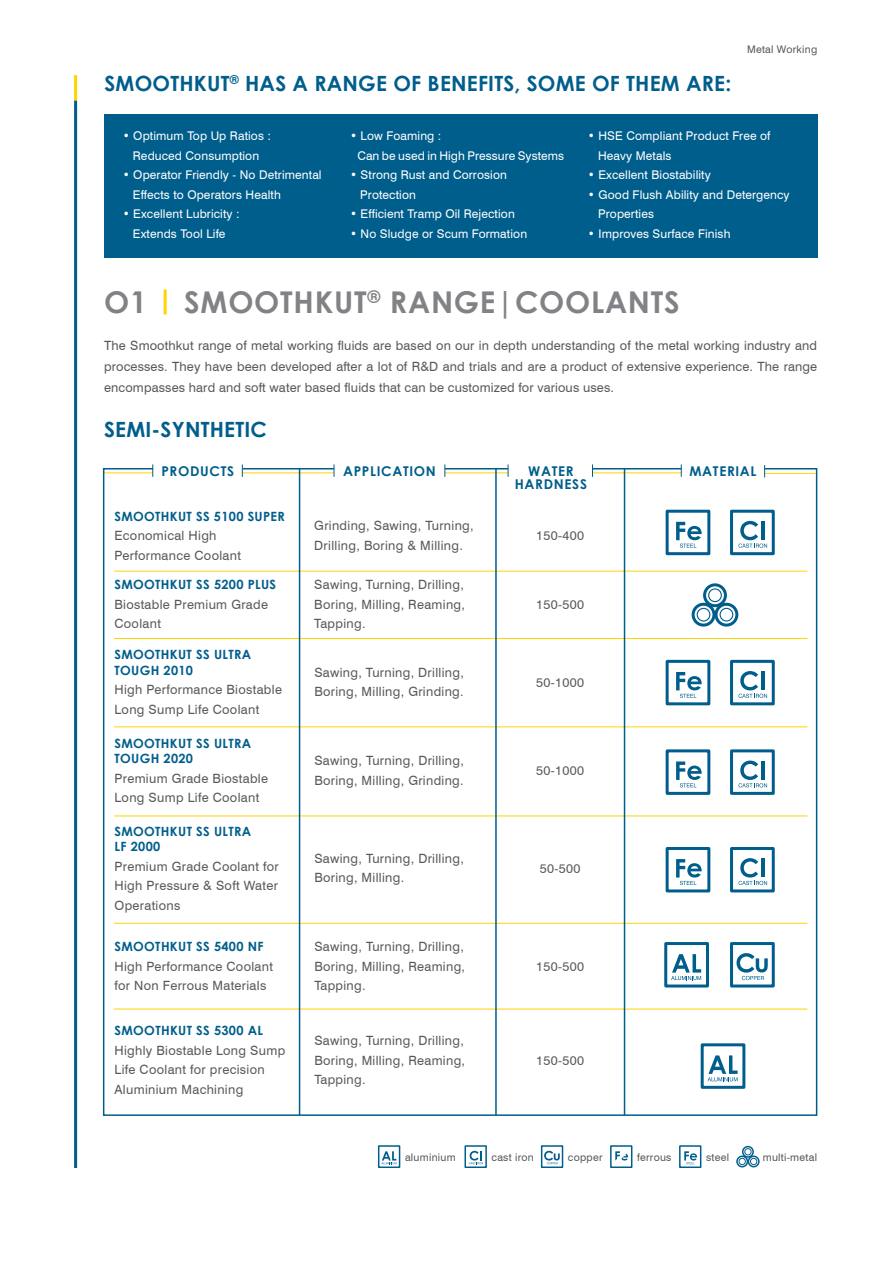
<style>
.page{position:relative;width:893px;height:1263px;background:#fff}
.page>*{position:absolute;margin:0;border:0;box-sizing:border-box;transform-origin:0 0}
.t1{font:700 30px "Century Gothic";letter-spacing:.025em;color:#808285}
.t2{font:700 21px "Century Gothic";letter-spacing:.01em;color:#005e8c}
.t3{font:700 13.5px/13.5px "Century Gothic";letter-spacing:.05em;color:#005e8c;text-align:center}
.t4{font:12.75px/19.5px "Swiss 721 BT";letter-spacing:.025em;color:#58595b}
.t5{font:700 12.75px/15.3px "Century Gothic";letter-spacing:.025em;color:#005e8c}
.t6{font:12px/19.5px "Swiss 721 BT";letter-spacing:.01em;color:#fff}
.t7{font:10.5px "Swiss 721 BT";letter-spacing:.025em;color:#58595b}
</style>
<div class="page">
<svg style="left:102px;top:467px;width:716px;height:649px"></svg>
<hr style="left:765px;top:473px;width:51px;height:1px;background:#ffd400">
<svg style="left:764px;top:465px;width:1px;height:12px"></svg>
<hr style="left:624px;top:469px;width:1px;height:646px;background:#005e8c">
<hr style="left:74px;top:100px;width:3px;height:1068px;background:#005e8c">
<hr style="left:74px;top:75px;width:3px;height:26px;background:#ffd400">
<hr style="left:164px;top:289px;width:3px;height:25px;background:#ffd400">
<div style="left:105px;top:114px;width:713px;height:143px;background:#005e8c"></div>
<div style="left:730px;top:510px;width:45px;height:45px;background:#fff;border:3px solid #005e8c"></div>
<svg style="left:738px;top:521px;width:29px;height:27px"></svg>
<hr style="left:761px;top:521px;width:3px;height:19px;background:#005e8c">
<div style="left:730px;top:660px;width:45px;height:45px;background:#fff;border:3px solid #005e8c"></div>
<svg style="left:738px;top:671px;width:29px;height:27px"></svg>
<hr style="left:761px;top:671px;width:3px;height:19px;background:#005e8c">
<div style="left:730px;top:749px;width:45px;height:46px;background:#fff;border:3px solid #005e8c"></div>
<svg style="left:738px;top:760px;width:29px;height:27px"></svg>
<hr style="left:761px;top:761px;width:3px;height:18px;background:#005e8c">
<div style="left:730px;top:847px;width:45px;height:45px;background:#fff;border:3px solid #005e8c"></div>
<svg style="left:738px;top:858px;width:29px;height:27px"></svg>
<hr style="left:761px;top:859px;width:3px;height:18px;background:#005e8c">
<div style="left:701px;top:1043px;width:44px;height:46px;background:#fff;border:3px solid #005e8c"></div>
<svg style="left:707px;top:1055px;width:31px;height:26px"></svg>
<div style="left:664px;top:942px;width:45px;height:45px;background:#fff;border:3px solid #005e8c"></div>
<svg style="left:671px;top:954px;width:30px;height:26px"></svg>
<div style="left:666px;top:510px;width:44px;height:45px;background:#fff;border:3px solid #005e8c"></div>
<svg style="left:676px;top:522px;width:26px;height:26px"></svg>
<div style="left:666px;top:660px;width:44px;height:45px;background:#fff;border:3px solid #005e8c"></div>
<svg style="left:676px;top:672px;width:26px;height:26px"></svg>
<div style="left:666px;top:749px;width:44px;height:46px;background:#fff;border:3px solid #005e8c"></div>
<svg style="left:676px;top:761px;width:26px;height:26px"></svg>
<div style="left:666px;top:847px;width:44px;height:45px;background:#fff;border:3px solid #005e8c"></div>
<svg style="left:676px;top:859px;width:26px;height:26px"></svg>
<div style="left:692px;top:603px;width:23px;height:24px;border:3px solid #005e8c;border-radius:50%"></div>
<div style="left:697px;top:608px;width:13px;height:13px;border:1px solid #005e8c;border-radius:50%"></div>
<div style="left:714px;top:603px;width:24px;height:24px;border:3px solid #005e8c;border-radius:50%"></div>
<div style="left:720px;top:608px;width:13px;height:13px;border:1px solid #005e8c;border-radius:50%"></div>
<div style="left:703px;top:583px;width:24px;height:24px;border:3px solid #005e8c;border-radius:50%"></div>
<div style="left:708px;top:588px;width:14px;height:14px;border:1px solid #005e8c;border-radius:50%"></div>
<div style="left:730px;top:942px;width:45px;height:45px;background:#fff;border:3px solid #005e8c"></div>
<svg style="left:736px;top:953px;width:32px;height:27px"></svg>
<div style="left:610px;top:1145px;width:22px;height:23px;background:#fff;border:2px solid #005e8c"></div>
<svg style="left:615px;top:1151px;width:14px;height:10px"></svg>
<div style="left:464px;top:1145px;width:23px;height:23px;background:#fff;border:2px solid #005e8c"></div>
<svg style="left:469px;top:1151px;width:14px;height:13px"></svg>
<svg style="left:378px;top:1145px;width:22px;height:23px"></svg>
<svg style="left:381px;top:1151px;width:15px;height:13px"></svg>
<div style="left:679px;top:1145px;width:22px;height:23px;background:#fff;border:2px solid #005e8c"></div>
<svg style="left:684px;top:1151px;width:13px;height:13px"></svg>
<div style="left:736px;top:1155px;width:12px;height:12px;border:2px solid #005e8c;border-radius:50%"></div>
<div style="left:739px;top:1158px;width:7px;height:7px;border:1px solid #005e8c;border-radius:50%"></div>
<div style="left:748px;top:1155px;width:12px;height:12px;border:2px solid #005e8c;border-radius:50%"></div>
<div style="left:750px;top:1158px;width:7px;height:7px;border:1px solid #005e8c;border-radius:50%"></div>
<div style="left:742px;top:1146px;width:12px;height:12px;border:2px solid #005e8c;border-radius:50%"></div>
<div style="left:744px;top:1148px;width:7px;height:7px;border:1px solid #005e8c;border-radius:50%"></div>
<svg style="left:541px;top:1145px;width:22px;height:23px"></svg>
<svg style="left:544px;top:1151px;width:16px;height:13px"></svg>
<h2 class="t2" style="left:104px;top:70px;width:628px">SMOOTHKUT<sup>®</sup> HAS A RANGE OF BENEFITS, SOME OF THEM ARE:</h2>
<p class="t7" style="left:747px;top:43px;width:72px">Metal Working</p>
<p class="t6" style="left:123px;top:126px;width:150px;text-align:center">• Optimum Top Up Ratios :<br>Reduced Consumption</p>
<p class="t6" style="left:133px;top:165px;width:190px;text-indent:-10px">• Operator Friendly - No Detrimental<br>Effects to Operators Health</p>
<p class="t6" style="left:123px;top:204px;width:119px;text-align:center">• Excellent Lubricity :<br>Extends Tool Life</p>
<p class="t6" style="left:357px;top:126px;width:208px;text-indent:-7px">• Low Foaming :<br>Can be used in High Pressure Systems</p>
<p class="t6" style="left:360px;top:165px;width:148px;text-indent:-10px">• Strong Rust and Corrosion<br>Protection</p>
<p class="t6" style="left:350px;top:204px;width:166px">• Efficient Tramp Oil Rejection</p>
<p class="t6" style="left:350px;top:224px;width:179px">• No Sludge or Scum Formation</p>
<p class="t6" style="left:598px;top:126px;width:174px;text-indent:-10px">• HSE Compliant Product Free of<br>Heavy Metals</p>
<p class="t6" style="left:588px;top:165px;width:124px">• Excellent Biostability</p>
<p class="t6" style="left:598px;top:185px;width:193px;text-indent:-10px">• Good Flush Ability and Detergency<br>Properties</p>
<p class="t6" style="left:588px;top:224px;width:144px">• Improves Surface Finish</p>
<h1 class="t1" style="left:104px;top:283px;width:577px">O1 SMOOTHKUT<sup>®</sup> RANGE|COOLANTS</h1>
<p class="t4" style="left:104px;top:335px;width:714px;line-height:21px;text-align:justify">The Smoothkut range of metal working fluids are based on our in depth understanding of the metal working industry and processes. They have been developed after a lot of R&amp;D and trials and are a product of extensive experience. The range encompasses hard and soft water based fluids that can be customized for various uses.</p>
<h2 class="t2" style="left:104px;top:416px;width:164px">SEMI-SYNTHETIC</h2>
<p class="t3" style="left:161px;top:464px;width:74px">PRODUCTS</p>
<p class="t3" style="left:343px;top:464px;width:94px">APPLICATION</p>
<p class="t3" style="left:689px;top:464px;width:69px">MATERIAL</p>
<p class="t3" style="left:515px;top:464px;width:74px">WATER<br>HARDNESS</p>
<p class="t5" style="left:114px;top:508px;width:172px">SMOOTHKUT SS 5100 SUPER</p>
<p class="t4" style="left:114px;top:526px;width:128px">Economical High<br>Performance Coolant</p>
<p class="t4" style="left:314px;top:516px;width:161px">Grinding, Sawing, Turning,<br>Drilling, Boring &amp; Milling.</p>
<p class="t4" style="left:536px;top:526px;width:49px">150-400</p>
<p class="t5" style="left:114px;top:577px;width:163px">SMOOTHKUT SS 5200 PLUS</p>
<p class="t4" style="left:114px;top:594px;width:155px">Biostable Premium Grade<br>Coolant</p>
<p class="t4" style="left:314px;top:575px;width:152px;text-align:justify">Sawing, Turning, Drilling, Boring, Milling, Reaming, Tapping.</p>
<p class="t4" style="left:536px;top:594px;width:49px">150-500</p>
<p class="t5" style="left:114px;top:647px;width:138px">SMOOTHKUT SS ULTRA<br>TOUGH 2010</p>
<p class="t4" style="left:114px;top:680px;width:169px">High Performance Biostable<br>Long Sump Life Coolant</p>
<p class="t5" style="left:114px;top:735px;width:138px">SMOOTHKUT SS ULTRA<br>TOUGH 2020</p>
<p class="t4" style="left:114px;top:768px;width:155px">Premium Grade Biostable<br>Long Sump Life Coolant</p>
<p class="t4" style="left:314px;top:662px;width:151px">Sawing, Turning, Drilling,<br>Boring, Milling, Grinding.</p>
<p class="t4" style="left:536px;top:672px;width:49px">50-1000</p>
<p class="t4" style="left:314px;top:751px;width:151px">Sawing, Turning, Drilling,<br>Boring, Milling, Grinding.</p>
<p class="t4" style="left:536px;top:761px;width:49px">50-1000</p>
<p class="t5" style="left:115px;top:823px;width:138px">SMOOTHKUT SS ULTRA<br>LF 2000</p>
<p class="t4" style="left:115px;top:856px;width:166px;text-align:justify">Premium Grade Coolant for High Pressure &amp; Soft Water Operations</p>
<p class="t4" style="left:314px;top:848px;width:151px">Sawing, Turning, Drilling,<br>Boring, Milling.</p>
<p class="t4" style="left:540px;top:858px;width:42px">50-500</p>
<p class="t5" style="left:115px;top:939px;width:151px">SMOOTHKUT SS 5400 NF</p>
<p class="t4" style="left:115px;top:956px;width:160px">High Performance Coolant for Non Ferrous Materials</p>
<p class="t4" style="left:314px;top:937px;width:152px;text-align:justify">Sawing, Turning, Drilling, Boring, Milling, Reaming, Tapping.</p>
<p class="t4" style="left:536px;top:956px;width:49px">150-500</p>
<p class="t5" style="left:115px;top:1023px;width:150px">SMOOTHKUT SS 5300 AL</p>
<p class="t4" style="left:115px;top:1040px;width:172px">Highly Biostable Long Sump<br>Life Coolant for precision<br>Aluminium Machining</p>
<p class="t4" style="left:314px;top:1031px;width:152px;text-align:justify">Sawing, Turning, Drilling, Boring, Milling, Reaming, Tapping.</p>
<p class="t4" style="left:536px;top:1050px;width:49px">150-500</p>
<p class="t7" style="left:405px;top:1150px;width:52px">aluminium</p>
<p class="t7" style="left:492px;top:1150px;width:44px">cast iron</p>
<p class="t7" style="left:568px;top:1150px;width:36px">copper</p>
<p class="t7" style="left:637px;top:1150px;width:36px">ferrous</p>
<p class="t7" style="left:706px;top:1150px;width:25px">steel</p>
<p class="t7" style="left:763px;top:1150px;width:56px">multi-metal</p>
</div>
